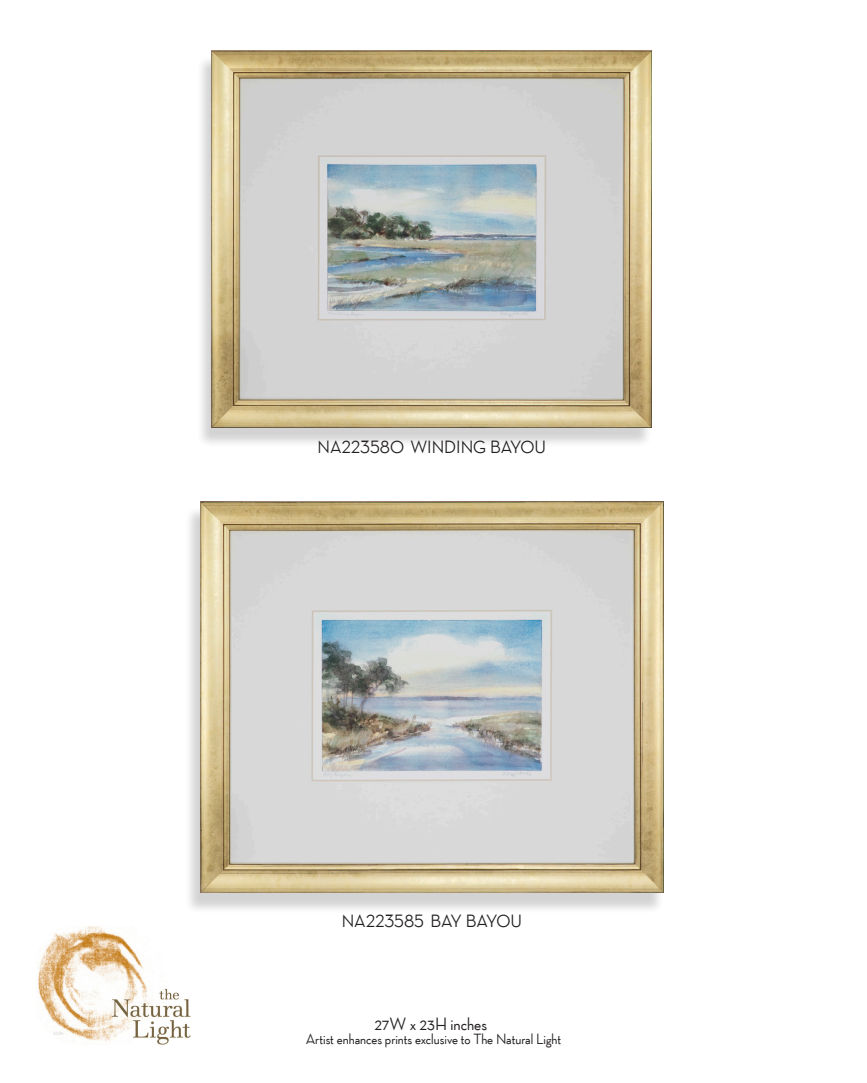
<style>
.page{position:relative;width:867px;height:1083px;background:#fff}
.page>*{position:absolute;margin:0;border:0;box-sizing:border-box;transform-origin:0 0}
.Paragraph_Style_2{font:500 18px "Neutraface Display TT";color:#231f20}
.t1{font:500 15px "Neutraface Display TT";color:#231f20}
.t2{font:4.5px "Arial";color:#d5d6d8}
</style>
<div class="page">
<div style="left:184px;top:506px;width:480px;height:407px;background:#231f20;opacity:.2"></div>
<img style="left:200px;top:501px;width:463px;height:391px">
<div style="left:196px;top:55px;width:456px;height:393px;background:#231f20;opacity:.2"></div>
<img style="left:212px;top:51px;width:439px;height:376px">
<img style="left:36px;top:926px;width:155px;height:119px">
<p class="t2" style="left:53px;top:1030px;width:12px">223A</p>
<p class="Paragraph_Style_2" style="left:317px;top:436px;width:230px">NA223580 WINDING BAYOU</p>
<p class="Paragraph_Style_2" style="left:341px;top:911px;width:182px">NA223585 BAY BAYOU</p>
<p class="Paragraph_Style_2" style="left:374px;top:1014px;width:114px">27W x 23H inches</p>
<p class="t1" style="left:306px;top:1030px;width:257px">Artist enhances prints exclusive to The Natural Light</p>
</div>
